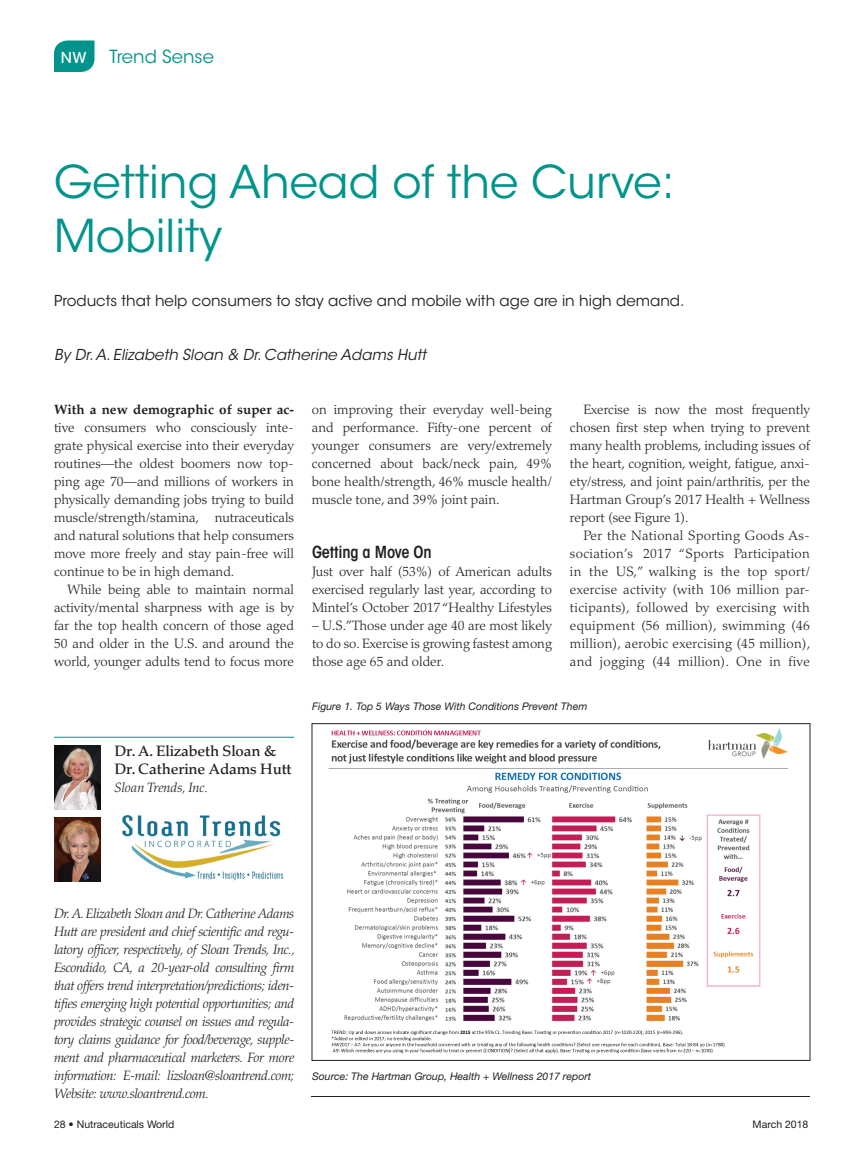
<style>
.page{position:relative;width:864px;height:1161px;background:#fff}
.page>*{position:absolute;margin:0;border:0;box-sizing:border-box;transform-origin:0 0}
.t1{font:45px/54px "ITC Avant Garde Std";color:#00948b}
.t2{font:18px "ITC Avant Garde Std";color:#00948b}
.t3{font:600 condensed 16.5px "ITC Avant Garde Std";letter-spacing:-.01em;color:#231f20}
.t4{font:15px "ITC Avant Garde Std";color:#231f20}
.t5{font:italic 15px "ITC Avant Garde Std";color:#231f20}
.t6{font:500 15px/18px "Palatino LT Std";letter-spacing:-.01em;color:#231f20}
.t7{font:500 15px "ITC Avant Garde Std";color:#fff}
.t8{font:300 13.5px/18px "Palatino LT Std";color:#231f20;text-align:justify}
.t9{font:italic 300 13.5px/18px "Palatino LT Std";letter-spacing:-.025em;color:#231f20;text-align:justify}
.t10{font:700 13.5px "Palatino LT Std";color:#231f20}
.t11{font:italic 300 13.5px "Palatino LT Std";color:#231f20}
.t12{font:italic 10.5px "Helvetica Neue LT Std";color:#231f20}
.t13{font:10.5px "Helvetica Neue LT Std";color:#231f20}
</style>
<div class="page">
<svg style="left:54px;top:40px;width:40px;height:32px"></svg>
<hr style="left:54px;top:737px;width:240px;height:1px;background:#00948b">
<img style="left:54px;top:746px;width:47px;height:64px">
<img style="left:54px;top:817px;width:47px;height:65px">
<img style="left:122px;top:815px;width:161px;height:66px">
<img style="left:328px;top:728px;width:460px;height:326px">
<hr style="left:311px;top:1096px;width:499px;height:1px;background:#231f20">
<p class="t7" style="left:61px;top:49px;width:27px">NW</p>
<h2 class="t2" style="left:110px;top:45px;width:106px">Trend Sense</h2>
<h1 class="t1" style="left:54px;top:155px;width:622px">Getting Ahead of the Curve:<br>Mobility</h1>
<p class="t4" style="left:54px;top:291px;width:632px">Products that help consumers to stay active and mobile with age are in high demand.</p>
<p class="t5" style="left:54px;top:345px;width:374px">By Dr. A. Elizabeth Sloan &amp; Dr. Catherine Adams Hutt</p>
<p class="t10" style="left:54px;top:402px;width:242px">With a new demographic of super ac-</p>
<p class="t8" style="left:54px;top:419px;width:242px">tive consumers who consciously inte&shy;grate physical exercise into their everyday routines—the oldest boomers now top&shy;ping age 70—and millions of workers in physically demanding jobs trying to build muscle/strength/stamina, nutraceuticals and natural solutions that help consumers move more freely and stay pain-free will continue to be in high demand.</p>
<p class="t8" style="left:54px;top:581px;width:242px;text-indent:14px">While being able to maintain normal activity/mental sharpness with age is by far the top health concern of those aged 50 and older in the U.S. and around the world, younger adults tend to focus more</p>
<p class="t6" style="left:114px;top:742px;width:179px">Dr. A. Elizabeth Sloan &amp;<br>Dr. Catherine Adams Hutt</p>
<p class="t11" style="left:114px;top:780px;width:95px">Sloan Trends, Inc.</p>
<p class="t8" style="left:312px;top:401px;width:242px">on improving their everyday well-being and performance. Fifty-one percent of younger consumers are very/extremely concerned about back/neck pain, 49% bone health/strength, 46% muscle health/ muscle tone, and 39% joint pain.</p>
<p class="t3" style="left:312px;top:542px;width:121px">Getting a Move On</p>
<p class="t8" style="left:312px;top:563px;width:242px">Just over half (53%) of American adults exercised regularly last year, according to Mintel’s October 2017 “Healthy Lifestyles</p>
<p class="t8" style="left:312px;top:617px;width:242px">– U.S.”Those under age 40 are most likely to do so. Exercise is growing fastest among those age 65 and older.</p>
<p class="t8" style="left:570px;top:401px;width:242px;text-indent:14px">Exercise is now the most frequently chosen first step when trying to prevent many health problems, including issues of the heart, cognition, weight, fatigue, anxi&shy;ety/stress, and joint pain/arthritis, per the Hartman Group’s 2017 Health + Wellness report (see Figure 1).</p>
<p class="t8" style="left:570px;top:527px;width:242px;text-indent:14px">Per the National Sporting Goods As&shy;sociation’s 2017 “Sports Participation in the US,” walking is the top sport/ exercise activity (with 106 million par&shy;ticipants), followed by exercising with equipment (56 million), swimming (46 million), aerobic exercising (45 million), and jogging (44 million). One in five</p>
<p class="t12" style="left:312px;top:699px;width:277px">Figure 1. Top 5 Ways Those With Conditions Prevent Them</p>
<p class="t9" style="left:54px;top:905px;width:243px">Dr. A. Elizabeth Sloan and Dr. Catherine Adams Hutt are president and chief scientific and regu&shy;latory officer, respectively, of Sloan Trends, Inc., Escondido, CA, a 20-year-old consulting firm that offers trend interpretation/predictions; iden&shy;tifies emerging high potential opportunities; and provides strategic counsel on issues and regula&shy;tory claims guidance for food/beverage, supple&shy;ment and pharmaceutical marketers. For more information: E-mail: lizsloan@sloantrend.com; Website: www.sloantrend.com.</p>
<p class="t12" style="left:312px;top:1070px;width:281px">Source: The Hartman Group, Health + Wellness 2017 report</p>
<p class="t13" style="left:54px;top:1118px;width:122px">28 • Nutraceuticals World</p>
<p class="t13" style="left:753px;top:1118px;width:57px">March 2018</p>
</div>
